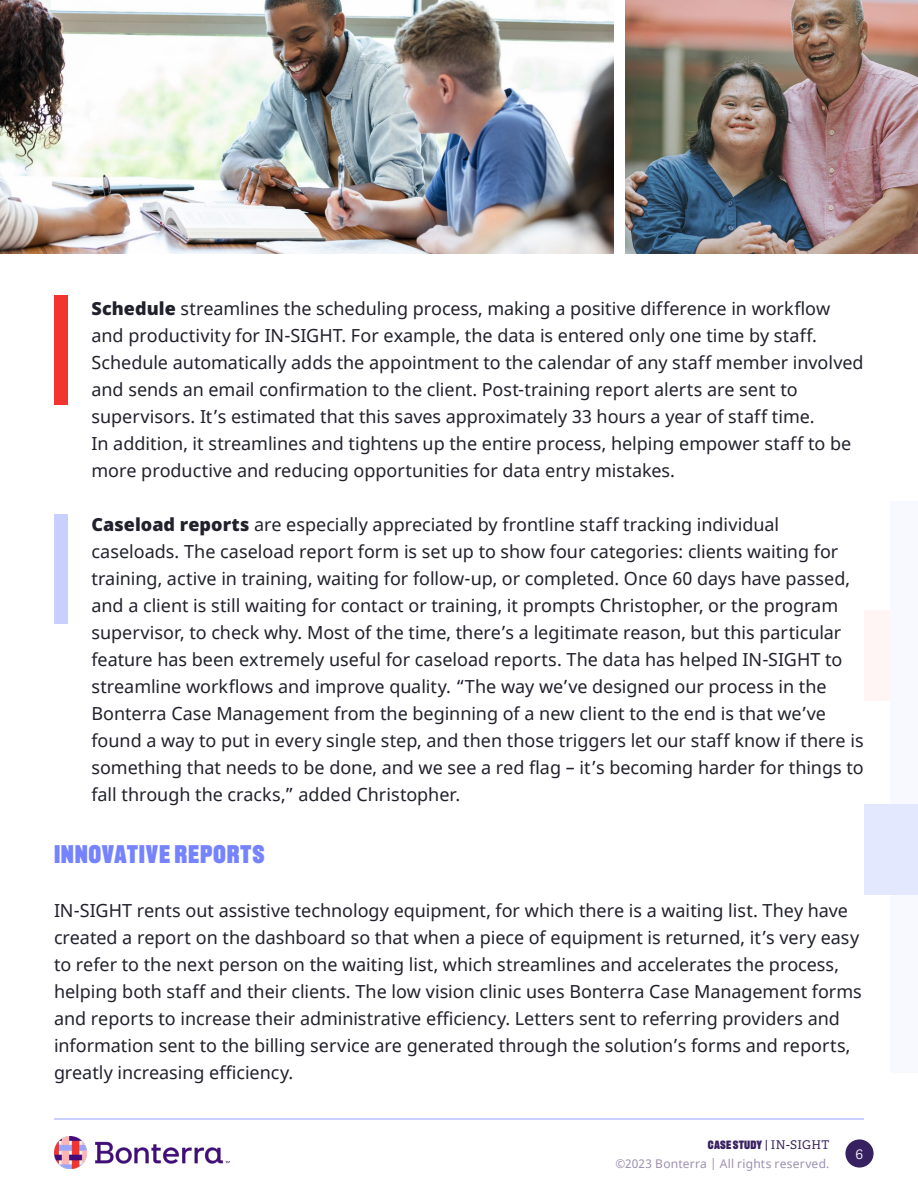
<style>
.page{position:relative;width:918px;height:1188px;background:#fff}
.page>*{position:absolute;margin:0;border:0;box-sizing:border-box;transform-origin:0 0}
.t1{font:900 25.5px "Recent Grotesk";letter-spacing:.025em;color:#7583ff}
.t2{font:18px/27px "Noto Sans";color:#20212b}
.t3{font:300 15px "Adelle";color:#fefefe}
.t4{font:12px "Noto Sans";letter-spacing:.02em;color:#9c90af}
.t5{font:900 12px "Recent Grotesk";letter-spacing:.015em;color:#382160}
.s1{font-weight:900}
.s2{font-family:"Adelle";font-weight:400}
</style>
<div class="page">
<div style="left:845px;top:1139px;width:29px;height:29px;background:#382160;border-radius:50%"></div>
<hr style="left:54px;top:1118px;width:810px;height:2px;background:#bac2ff">
<img style="left:54px;top:1136px;width:176px;height:33px">
<div style="left:864px;top:610px;width:54px;height:91px;background:#fff5f5"></div>
<div style="left:54px;top:296px;width:14px;height:109px;background:#f2342f"></div>
<div style="left:54px;top:514px;width:14px;height:110px;background:#c7d0ff"></div>
<img style="left:0;top:0;width:614px;height:254px">
<img style="left:626px;top:0;width:292px;height:254px">
<div style="left:890px;top:501px;width:28px;height:572px;background:#f8f8ff"></div>
<div style="left:864px;top:804px;width:54px;height:90px;background:#e3e8ff"></div>
<p class="t2" style="left:92px;top:295px;width:774px"><span class="s1">Schedule</span> streamlines the scheduling process, making a positive difference in workflow and productivity for IN-SIGHT. For example, the data is entered only one time by staff.<br>Schedule automatically adds the appointment to the calendar of any staff member involved and sends an email confirmation to the client. Post-training report alerts are sent to supervisors. It’s estimated that this saves approximately 33 hours a year of staff time.<br>In addition, it streamlines and tightens up the entire process, helping empower staff to be more productive and reducing opportunities for data entry mistakes.</p>
<p class="t2" style="left:92px;top:511px;width:774px"><span class="s1">Caseload reports</span> are especially appreciated by frontline staff tracking individual caseloads. The caseload report form is set up to show four categories: clients waiting for training, active in training, waiting for follow-up, or completed. Once 60 days have passed, and a client is still waiting for contact or training, it prompts Christopher, or the program supervisor, to check why. Most of the time, there’s a legitimate reason, but this particular feature has been extremely useful for caseload reports. The data has helped IN-SIGHT to streamline workflows and improve quality. “The way we’ve designed our process in the Bonterra Case Management from the beginning of a new client to the end is that we’ve found a way to put in every single step, and then those triggers let our staff know if there is something that needs to be done, and we see a red flag – it’s becoming harder for things to fall through the cracks,” added Christopher.</p>
<h1 class="t1" style="left:54px;top:839px;width:212px">INNOVATIVE REPORTS</h1>
<p class="t2" style="left:54px;top:897px;width:809px">IN-SIGHT rents out assistive technology equipment, for which there is a waiting list. They have created a report on the dashboard so that when a piece of equipment is returned, it’s very easy to refer to the next person on the waiting list, which streamlines and accelerates the process, helping both staff and their clients. The low vision clinic uses Bonterra Case Management forms and reports to increase their administrative efficiency. Letters sent to referring providers and information sent to the billing service are generated through the solution’s forms and reports, greatly increasing efficiency.</p>
<p class="t5" style="left:708px;top:1138px;width:123px">CASE STUDY <span class="s2">| IN-SIGHT</span></p>
<p class="t4" style="left:615px;top:1155px;width:216px">©2023 Bonterra | All rights reserved.</p>
<p class="t3" style="left:856px;top:1145px;width:9px">6</p>
</div>
